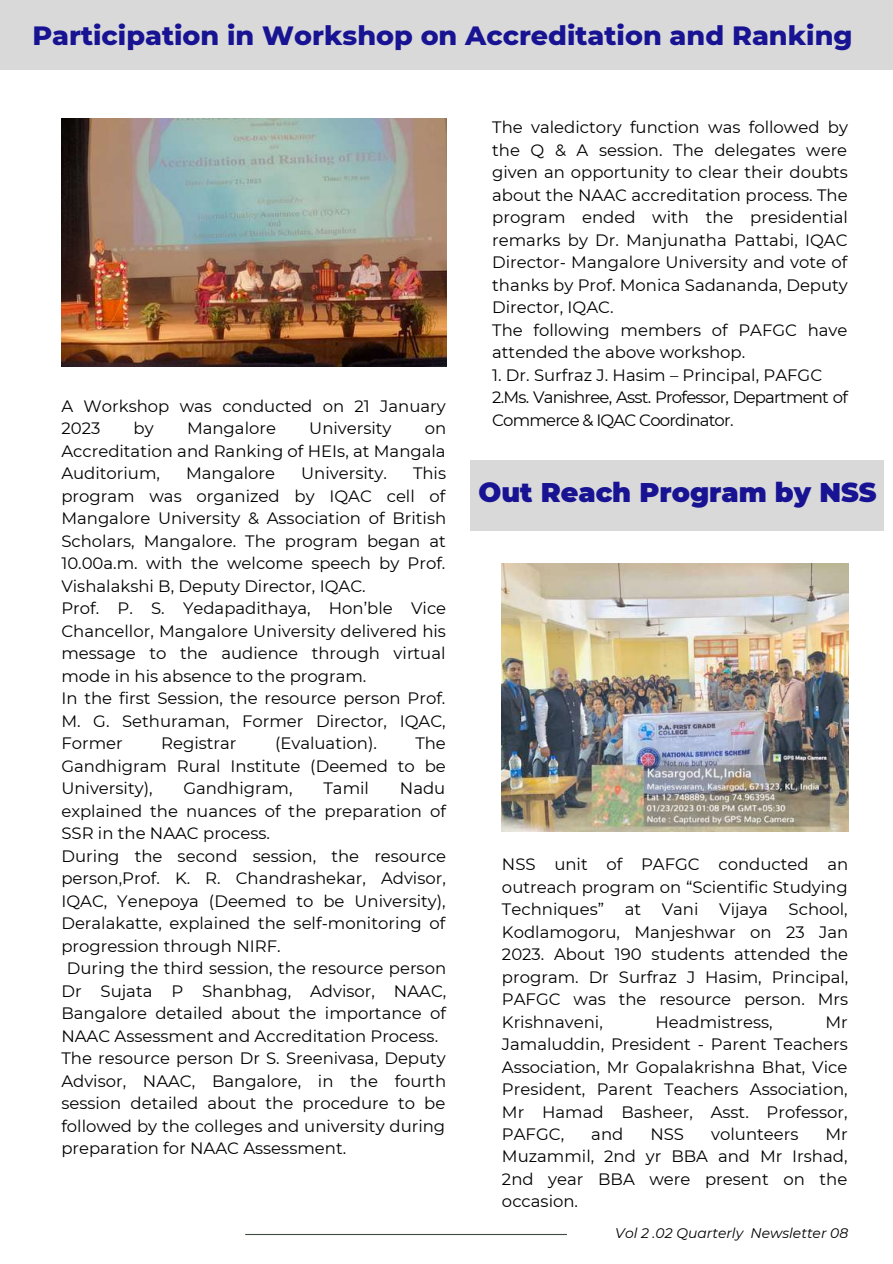
<style>
.page{position:relative;width:893px;height:1264px;background:#fff}
.page>*{position:absolute;margin:0;border:0;box-sizing:border-box;transform-origin:0 0}
.t1{font:800 27px "Montserrat";color:#181392}
.t2{font:900 27px "Montserrat";color:#181392}
.t3{font:16.5px/22.5px "Montserrat";color:#000;text-align:justify}
.t4{font:16.5px/22.5px "Montserrat";letter-spacing:-.045em;color:#000}
.t5{font:italic 13.95px "Montserrat";color:#000}
</style>
<div class="page">
<hr style="left:245px;top:1233px;width:322px;height:1px;background:#3e4e40">
<img style="left:502px;top:564px;width:346px;height:267px">
<div style="left:0;top:0;width:892px;height:70px;background:#d9d9d9"></div>
<img style="left:61px;top:118px;width:385px;height:249px">
<div style="left:470px;top:460px;width:414px;height:71px;background:#d9d9d9"></div>
<h1 class="t1" style="left:32px;top:19px;width:821px">Participation in Workshop on Accreditation and Ranking</h1>
<p class="t3" style="left:61px;top:394px;width:386px">A Workshop was conducted on 21 January<br>2023</p>
<p class="t3" style="left:134px;top:417px;width:22px">by</p>
<p class="t3" style="left:187px;top:417px;width:90px">Mangalore</p>
<p class="t3" style="left:309px;top:417px;width:84px">University</p>
<p class="t3" style="left:61px;top:417px;width:386px;text-indent:363px">on Accreditation and Ranking of HEIs, at Mangala Auditorium,</p>
<p class="t3" style="left:61px;top:462px;width:386px;text-align:left;text-indent:351px">This program was organized by IQAC cell of Mangalore University &amp; Association of British Scholars, Mangalore. The program began at 10.00a.m. with the welcome speech by Prof.<br>Vishalakshi B, Deputy Director, IQAC.<br>Prof. P. S. Yedapadithaya, Hon’ble Vice Chancellor, Mangalore University delivered his message to the audience through virtual mode in his absence to the program.<br>In the first Session, the resource person Prof.<br>M. G. Sethuraman, Former Director, IQAC, Former</p>
<p class="t3" style="left:186px;top:462px;width:90px">Mangalore</p>
<p class="t3" style="left:301px;top:462px;width:87px">University.</p>
<p class="t3" style="left:61px;top:732px;width:386px;text-indent:354px">The Gandhigram Rural Institute (Deemed to be University),</p>
<p class="t3" style="left:161px;top:732px;width:77px">Registrar</p>
<p class="t3" style="left:275px;top:732px;width:103px">(Evaluation).</p>
<p class="t3" style="left:183px;top:777px;width:110px">Gandhigram,</p>
<p class="t3" style="left:323px;top:777px;width:47px">Tamil</p>
<p class="t3" style="left:400px;top:777px;width:47px">Nadu</p>
<p class="t3" style="left:61px;top:799px;width:386px">explained the nuances of the preparation of</p>
<p class="t3" style="left:61px;top:822px;width:210px">SSR in the NAAC process.</p>
<p class="t3" style="left:61px;top:844px;width:386px">During the second session, the resource</p>
<p class="t3" style="left:61px;top:866px;width:386px">person,Prof. K. R. Chandrashekar, Advisor,</p>
<p class="t3" style="left:61px;top:889px;width:386px">IQAC, Yenepoya (Deemed to be University),</p>
<p class="t3" style="left:61px;top:911px;width:385px">Deralakatte, explained the self-monitoring of</p>
<p class="t3" style="left:61px;top:934px;width:221px">progression through NIRF.</p>
<p class="t3" style="left:67px;top:956px;width:381px">During the third session, the resource person</p>
<p class="t3" style="left:61px;top:979px;width:386px">Dr Sujata P Shanbhag, Advisor, NAAC,</p>
<p class="t3" style="left:61px;top:1001px;width:386px">Bangalore detailed about the importance of</p>
<p class="t3" style="left:61px;top:1024px;width:378px">NAAC Assessment and Accreditation Process.</p>
<p class="t3" style="left:61px;top:1046px;width:386px">The resource person Dr S. Sreenivasa, Deputy</p>
<p class="t3" style="left:61px;top:1069px;width:386px">Advisor, NAAC, Bangalore, in the fourth</p>
<p class="t3" style="left:61px;top:1091px;width:385px">session detailed about the procedure to be</p>
<p class="t3" style="left:61px;top:1114px;width:385px">followed by the colleges and university during</p>
<p class="t3" style="left:61px;top:1136px;width:286px">preparation for NAAC Assessment.</p>
<p class="t3" style="left:492px;top:116px;width:357px;text-align:left">The valedictory function was followed by the Q &amp; A session. The delegates were given an opportunity to clear their doubts about the NAAC accreditation process. The program ended with the presidential remarks by Dr. Manjunatha Pattabi, IQAC Director- Mangalore University and vote of thanks by Prof. Monica Sadananda, Deputy Director, IQAC.<br>The following members of PAFGC have attended the above workshop.</p>
<p class="t4" style="left:492px;top:364px;width:357px">1. Dr. Surfraz J. Hasim – Principal, PAFGC<br>2.Ms. Vanishree, Asst. Professor, Department of<br>Commerce &amp; IQAC Coordinator.</p>
<h1 class="t2" style="left:478px;top:476px;width:399px">Out Reach Program by NSS</h1>
<p class="t3" style="left:502px;top:852px;width:348px">NSS unit of PAFGC conducted an outreach program on “Scientific Studying Techniques”</p>
<p class="t3" style="left:624px;top:897px;width:18px">at</p>
<p class="t3" style="left:661px;top:897px;width:38px">Vani</p>
<p class="t3" style="left:719px;top:897px;width:50px">Vijaya</p>
<p class="t3" style="left:502px;top:897px;width:348px;text-indent:286px">School, Kodlamogoru, Manjeshwar on 23 Jan 2023. About 190 students attended the program. Dr Surfraz J Hasim, Principal, PAFGC was the resource person. Mrs Krishnaveni,</p>
<p class="t3" style="left:655px;top:1010px;width:119px">Headmistress,</p>
<p class="t3" style="left:502px;top:1010px;width:347px;text-indent:323px">Mr Jamaluddin, President - Parent Teachers Association, Mr Gopalakrishna Bhat, Vice President, Parent Teachers Association, Mr Hamad Basheer, Asst. Professor, PAFGC,</p>
<p class="t3" style="left:591px;top:1122px;width:34px">and</p>
<p class="t3" style="left:650px;top:1122px;width:35px">NSS</p>
<p class="t3" style="left:711px;top:1122px;width:89px">volunteers</p>
<p class="t3" style="left:502px;top:1122px;width:347px;text-indent:323px">Mr Muzammil, 2nd yr BBA and Mr Irshad, 2nd year BBA were present on the occasion.</p>
<p class="t5" style="left:615px;top:1224px;width:234px">Vol 2 .02 Quarterly Newsletter 08</p>
</div>
